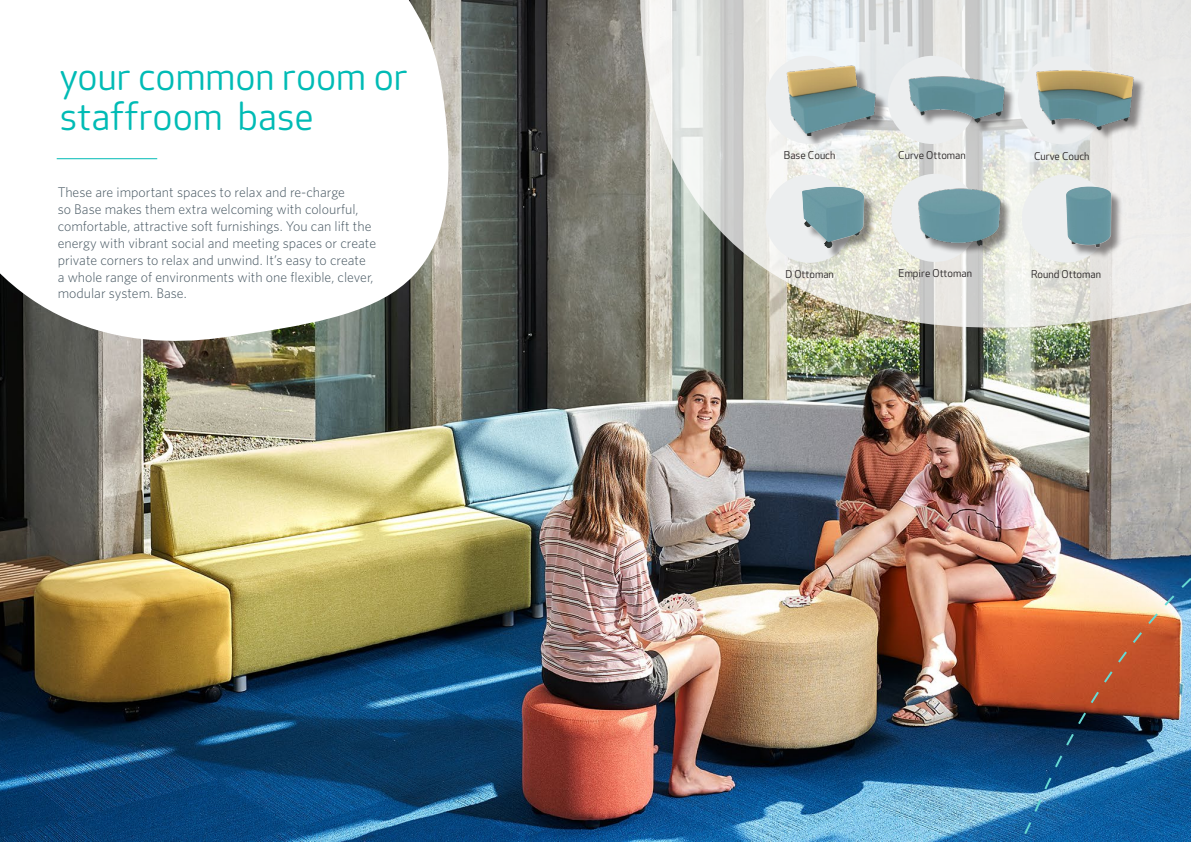
<style>
.page{position:relative;width:1191px;height:842px;background:#fff}
.page>*{position:absolute;margin:0;border:0;box-sizing:border-box;transform-origin:0 0}
.SUBHEADING_2{font:38px/40px "Apex Rounded";color:#00bbb5}
.t1{font:300 14px/16.8px "Whitney";color:#455560}
.SUBHEADING_2-2{font:10.6px "Apex Rounded";color:#231f20}
</style>
<div class="page">
<img style="left:0;top:0;width:1012px;height:842px">
<svg style="left:0;top:0;width:536px;height:472px"></svg>
<hr style="left:57px;top:158px;width:100px;height:1px;background:#00bbb5">
<img style="left:1012px;top:374px;width:179px;height:468px">
<svg style="left:590px;top:0;width:601px;height:374px"></svg>
<div style="left:891px;top:174px;width:88px;height:88px;background:#eceeef;border-radius:50%"></div>
<div style="left:1022px;top:174px;width:88px;height:88px;background:#eceeef;border-radius:50%"></div>
<div style="left:765px;top:175px;width:88px;height:88px;background:#eceeef;border-radius:50%"></div>
<div style="left:1017px;top:56px;width:89px;height:88px;background:#eceeef;border-radius:50%"></div>
<div style="left:765px;top:56px;width:88px;height:88px;background:#eceeef;border-radius:50%"></div>
<div style="left:804px;top:189px;width:72px;height:71px;background:#231f20;opacity:.5"></div>
<img style="left:802px;top:185px;width:63px;height:65px">
<div style="left:1038px;top:72px;width:107px;height:69px;background:#231f20;opacity:.5"></div>
<img style="left:1036px;top:70px;width:98px;height:60px">
<div style="left:789px;top:67px;width:98px;height:81px;background:#231f20;opacity:.5"></div>
<img style="left:786px;top:64px;width:91px;height:71px">
<div style="left:920px;top:191px;width:92px;height:67px;background:#231f20;opacity:.5"></div>
<img style="left:918px;top:187px;width:83px;height:63px">
<div style="left:1067px;top:189px;width:56px;height:70px;background:#231f20;opacity:.5"></div>
<img style="left:1066px;top:183px;width:49px;height:71px">
<div style="left:888px;top:56px;width:88px;height:88px;background:#eceeef;border-radius:50%"></div>
<div style="left:910px;top:78px;width:106px;height:56px;background:#231f20;opacity:.5"></div>
<img style="left:908px;top:75px;width:97px;height:50px">
<p class="SUBHEADING_2" style="left:60px;top:57px;width:349px">your common room or staffroom base</p>
<p class="t1" style="left:58px;top:184px;width:320px">These are important spaces to relax and re-charge<br>so Base makes them extra welcoming with colourful, comfortable, attractive soft furnishings. You can lift the energy with vibrant social and meeting spaces or create private corners to relax and unwind. It’s easy to create<br>a whole range of environments with one flexible, clever, modular system. Base.</p>
<p class="SUBHEADING_2-2" style="left:784px;top:150px;width:53px">Base Couch</p>
<p class="SUBHEADING_2-2" style="left:1034px;top:150px;width:57px">Curve Couch</p>
<p class="SUBHEADING_2-2" style="left:898px;top:150px;width:69px">Curve Ottoman</p>
<p class="SUBHEADING_2-2" style="left:785px;top:268px;width:50px">D Ottoman</p>
<p class="SUBHEADING_2-2" style="left:898px;top:268px;width:75px">Empire Ottoman</p>
<p class="SUBHEADING_2-2" style="left:1031px;top:268px;width:71px">Round Ottoman</p>
</div>
